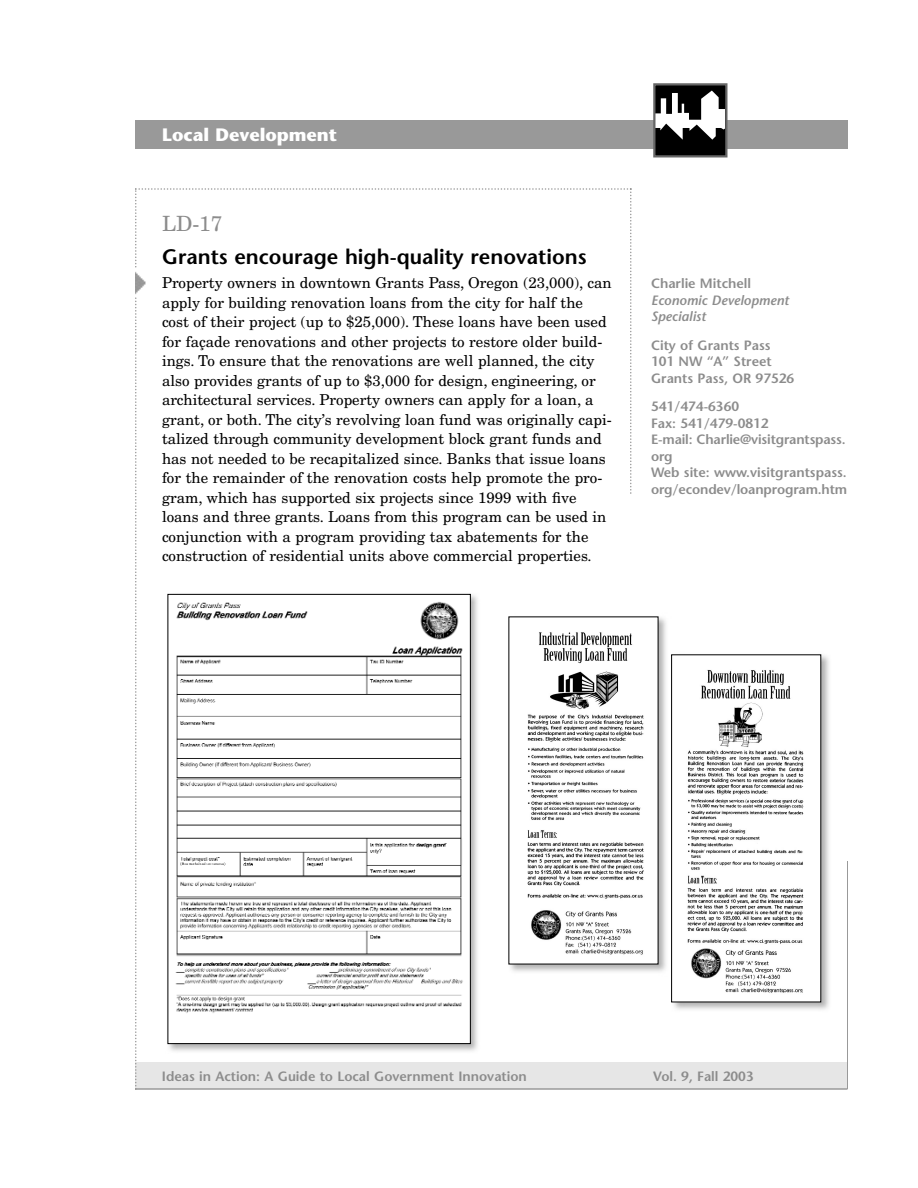
<style>
.page{position:relative;width:918px;height:1188px;background:#fff}
.page>*{position:absolute;margin:0;border:0;box-sizing:border-box;transform-origin:0 0}
.t1{font:600 21px "Stone Sans";color:#000}
.t2{font:21px "New Century Schlbk";color:#8c8c8c}
.t3{font:700 18px "Stone Sans";color:#fff}
.t4{font:15px/19.5px "New Century Schlbk";color:#000}
.t5{font:600 13.5px/16.5px "Stone Sans";color:#8c8c8c}
.t6{font:italic 600 13.5px/16.5px "Stone Sans";color:#8c8c8c}
</style>
<div class="page">
<div style="left:135px;top:1062px;width:713px;height:27px;background:#e6e6e6"></div>
<div style="left:135px;top:121px;width:713px;height:28px;background:#999"></div>
<svg style="left:656px;top:86px;width:69px;height:69px"></svg>
<div style="left:653px;top:83px;width:75px;height:75px;border:2px solid #666"></div>
<svg style="left:135px;top:188px;width:497px;height:899px"></svg>
<hr style="left:847px;top:861px;width:1px;height:228px;background:#999">
<hr style="left:135px;top:1088px;width:713px;height:2px;background:#999">
<img style="left:135px;top:270px;width:12px;height:27px">
<img style="left:165px;top:592px;width:664px;height:462px">
<img style="left:170px;top:596px;width:299px;height:446px">
<div style="left:168px;top:594px;width:303px;height:450px;border:1px solid #000"></div>
<img style="left:510px;top:618px;width:146px;height:344px">
<img style="left:673px;top:656px;width:146px;height:344px">
<div style="left:671px;top:654px;width:150px;height:348px;border:1px solid #000"></div>
<p class="t3" style="left:162px;top:127px;width:177px">Local Development</p>
<h1 class="t2" style="left:162px;top:216px;width:62px">LD-17</h1>
<h1 class="t1" style="left:162px;top:249px;width:426px">Grants encourage high-quality renovations</h1>
<p class="t4" style="left:162px;top:275px;width:451px">Property owners in downtown Grants Pass, Oregon (23,000), can apply for building renovation loans from the city for half the cost of their project (up to $25,000). These loans have been used for façade renovations and other projects to restore older build&shy;ings. To ensure that the renovations are well planned, the city also provides grants of up to $3,000 for design, engineering, or architectural services. Property owners can apply for a loan, a grant, or both. The city’s revolving loan fund was originally capi&shy;talized through community development block grant funds and has not needed to be recapitalized since. Banks that issue loans for the remainder of the renovation costs help promote the pro&shy;gram, which has supported six projects since 1999 with five loans and three grants. Loans from this program can be used in conjunction with a program providing tax abatements for the construction of residential units above commercial properties.</p>
<p class="t5" style="left:651px;top:277px;width:102px">Charlie Mitchell</p>
<p class="t6" style="left:651px;top:293px;width:139px">Economic Development<br>Specialist</p>
<p class="t5" style="left:651px;top:338px;width:145px">City of Grants Pass<br>101 NW “A” Street<br>Grants Pass, OR 97526</p>
<p class="t5" style="left:651px;top:400px;width:198px">541/474-6360<br>Fax: 541/479-0812<br>E-mail: Charlie@visitgrantspass. org<br>Web site: www.visitgrantspass. org/econdev/loanprogram.htm</p>
<p class="t5" style="left:162px;top:1069px;width:366px">Ideas in Action: A Guide to Local Government Innovation</p>
<p class="t5" style="left:653px;top:1069px;width:102px">Vol. 9, Fall 2003</p>
</div>
